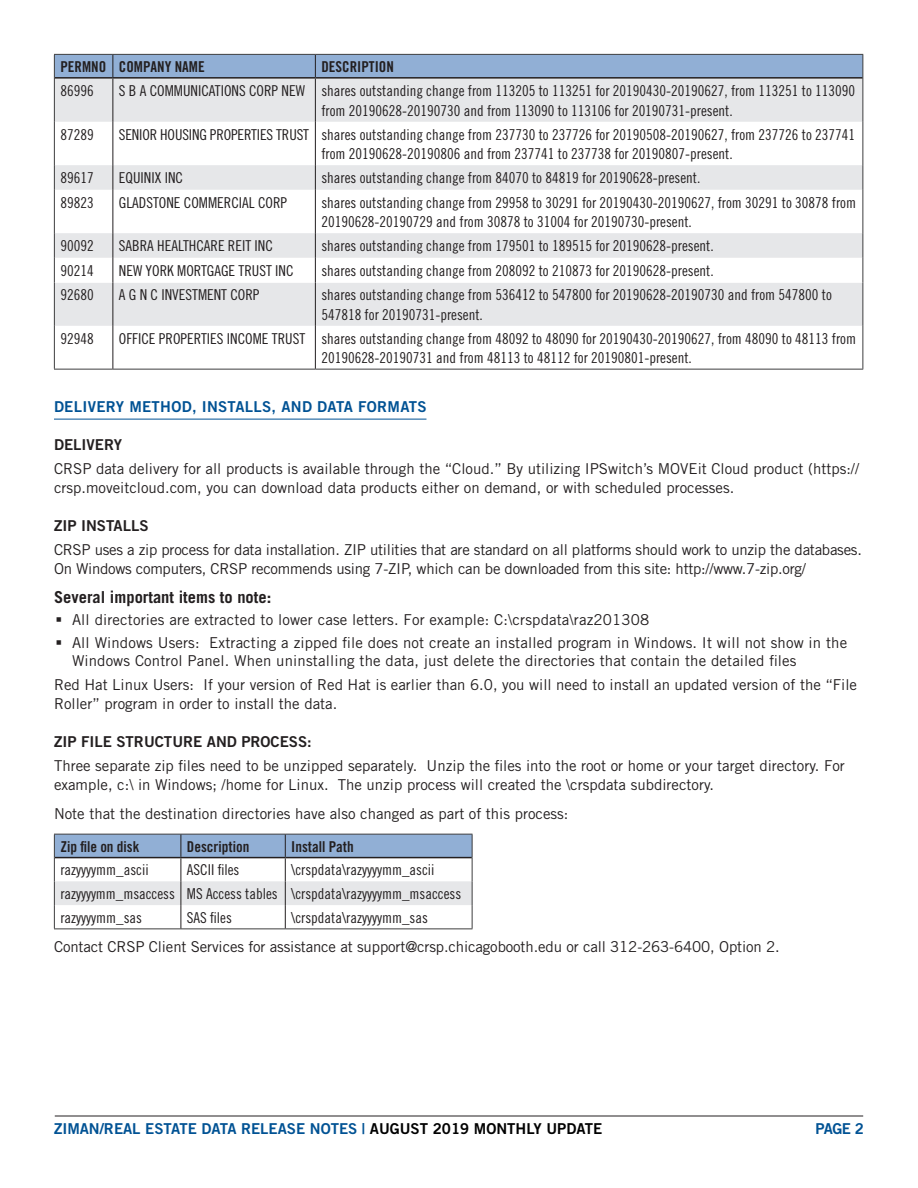
<style>
.page{position:relative;width:918px;height:1188px;background:#fff}
.page>*{position:absolute;margin:0;border:0;box-sizing:border-box;transform-origin:0 0}
.t1{font:700 16.5px "Trade Gothic";color:#231f20}
.Table_Content{font:15px/19.5px "Trade Gothic Cond Eighteen";color:#231f20}
.t2{font:15px/19.5px "Trade Gothic";color:#231f20}
.Table_Header{font:15px "Trade Gothic Bold Cond Twenty";color:#231f20}
.Heading_3{font:15px "Trade Gothic Bold Two";color:#231f20}
.Heading_2{font:15px "Trade Gothic Bold Two";color:#005294}
.Heading_2-2{font:15px "Trade Gothic Bold Two";letter-spacing:.02em;color:#005294}
.t3{font:15px "Trade Gothic Bold Two";color:#000}
.s1{color:#000}
</style>
<div class="page">
<hr style="left:55px;top:1116px;width:808px;height:1px;background:#231f20">
<hr style="left:54px;top:419px;width:372px;height:1px;background:#005294">
<div style="left:55px;top:79px;width:807px;height:43px;background:#e6e7e9"></div>
<svg style="left:55px;top:122px;width:807px;height:247px"></svg>
<hr style="left:54px;top:78px;width:1px;height:44px;background:#3e3e3f">
<hr style="left:862px;top:78px;width:1px;height:44px;background:#3e3e3f">
<hr style="left:54px;top:122px;width:1px;height:43px;background:#3e3e3f">
<hr style="left:862px;top:122px;width:1px;height:43px;background:#3e3e3f">
<svg style="left:54px;top:165px;width:1px;height:25px"></svg>
<svg style="left:862px;top:165px;width:1px;height:25px"></svg>
<hr style="left:54px;top:190px;width:1px;height:43px;background:#3e3e3f">
<hr style="left:862px;top:190px;width:1px;height:43px;background:#3e3e3f">
<svg style="left:54px;top:233px;width:1px;height:50px"></svg>
<svg style="left:862px;top:233px;width:1px;height:50px"></svg>
<hr style="left:54px;top:283px;width:1px;height:43px;background:#3e3e3f">
<hr style="left:862px;top:283px;width:1px;height:43px;background:#3e3e3f">
<hr style="left:54px;top:326px;width:1px;height:43px;background:#3e3e3f">
<hr style="left:862px;top:326px;width:1px;height:43px;background:#3e3e3f">
<hr style="left:54px;top:369px;width:59px;height:1px;background:#3e3e3f">
<hr style="left:113px;top:369px;width:202px;height:1px;background:#3e3e3f">
<hr style="left:315px;top:369px;width:548px;height:1px;background:#3e3e3f">
<div style="left:54px;top:54px;width:809px;height:24px;background:#91afd5"></div>
<hr style="left:112px;top:79px;width:1px;height:43px;background:#231f20">
<hr style="left:315px;top:79px;width:1px;height:43px;background:#231f20">
<hr style="left:112px;top:122px;width:1px;height:43px;background:#231f20">
<hr style="left:315px;top:122px;width:1px;height:43px;background:#231f20">
<svg style="left:112px;top:165px;width:1px;height:25px"></svg>
<svg style="left:315px;top:165px;width:1px;height:25px"></svg>
<hr style="left:112px;top:190px;width:1px;height:43px;background:#231f20">
<hr style="left:315px;top:190px;width:1px;height:43px;background:#231f20">
<svg style="left:112px;top:233px;width:1px;height:50px"></svg>
<svg style="left:315px;top:233px;width:1px;height:50px"></svg>
<hr style="left:112px;top:283px;width:1px;height:43px;background:#231f20">
<hr style="left:315px;top:283px;width:1px;height:43px;background:#231f20">
<hr style="left:112px;top:326px;width:1px;height:43px;background:#231f20">
<hr style="left:315px;top:326px;width:1px;height:43px;background:#231f20">
<hr style="left:55px;top:77px;width:58px;height:2px;background:#231f20">
<hr style="left:113px;top:77px;width:202px;height:2px;background:#231f20">
<hr style="left:315px;top:77px;width:547px;height:2px;background:#231f20">
<svg style="left:54px;top:834px;width:419px;height:95px"></svg>
<hr style="left:55px;top:857px;width:126px;height:1px;background:#231f20">
<hr style="left:181px;top:857px;width:104px;height:1px;background:#231f20">
<hr style="left:285px;top:857px;width:187px;height:1px;background:#231f20">
<p class="Table_Header" style="left:60px;top:57px;width:47px">PERMNO</p>
<p class="Table_Header" style="left:119px;top:57px;width:87px">COMPANY NAME</p>
<p class="Table_Header" style="left:321px;top:57px;width:74px">DESCRIPTION</p>
<p class="Table_Content" style="left:60px;top:81px;width:35px">86996</p>
<p class="Table_Content" style="left:119px;top:81px;width:188px">S B A COMMUNICATIONS CORP NEW</p>
<p class="Table_Content" style="left:321px;top:81px;width:535px">shares outstanding change from 113205 to 113251 for 20190430-20190627, from 113251 to 113090 from 20190628-20190730 and from 113090 to 113106 for 20190731-present.</p>
<p class="Table_Content" style="left:60px;top:124px;width:35px">87289</p>
<p class="Table_Content" style="left:119px;top:124px;width:192px">SENIOR HOUSING PROPERTIES TRUST</p>
<p class="Table_Content" style="left:321px;top:124px;width:535px">shares outstanding change from 237730 to 237726 for 20190508-20190627, from 237726 to 237741 from 20190628-20190806 and from 237741 to 237738 for 20190807-present.</p>
<p class="Table_Content" style="left:60px;top:168px;width:35px">89617</p>
<p class="Table_Content" style="left:119px;top:168px;width:66px">EQUINIX INC</p>
<p class="Table_Content" style="left:321px;top:168px;width:380px">shares outstanding change from 84070 to 84819 for 20190628-present.</p>
<p class="Table_Content" style="left:60px;top:192px;width:35px">89823</p>
<p class="Table_Content" style="left:119px;top:192px;width:170px">GLADSTONE COMMERCIAL CORP</p>
<p class="Table_Content" style="left:321px;top:192px;width:536px">shares outstanding change from 29958 to 30291 for 20190430-20190627, from 30291 to 30878 from<br>20190628-20190729 and from 30878 to 31004 for 20190730-present.</p>
<p class="Table_Content" style="left:60px;top:236px;width:35px">90092</p>
<p class="Table_Content" style="left:119px;top:236px;width:156px">SABRA HEALTHCARE REIT INC</p>
<p class="Table_Content" style="left:321px;top:236px;width:394px">shares outstanding change from 179501 to 189515 for 20190628-present.</p>
<p class="Table_Content" style="left:60px;top:260px;width:35px">90214</p>
<p class="Table_Content" style="left:119px;top:260px;width:176px">NEW YORK MORTGAGE TRUST INC</p>
<p class="Table_Content" style="left:321px;top:260px;width:394px">shares outstanding change from 208092 to 210873 for 20190628-present.</p>
<p class="Table_Content" style="left:60px;top:285px;width:35px">92680</p>
<p class="Table_Content" style="left:119px;top:285px;width:142px">A G N C INVESTMENT CORP</p>
<p class="Table_Content" style="left:321px;top:285px;width:512px">shares outstanding change from 536412 to 547800 for 20190628-20190730 and from 547800 to<br>547818 for 20190731-present.</p>
<p class="Table_Content" style="left:60px;top:328px;width:35px">92948</p>
<p class="Table_Content" style="left:119px;top:328px;width:188px">OFFICE PROPERTIES INCOME TRUST</p>
<p class="Table_Content" style="left:321px;top:328px;width:536px">shares outstanding change from 48092 to 48090 for 20190430-20190627, from 48090 to 48113 from<br>20190628-20190731 and from 48113 to 48112 for 20190801-present.</p>
<p class="Heading_2-2" style="left:54px;top:398px;width:374px">DELIVERY METHOD, INSTALLS, AND DATA FORMATS</p>
<p class="Heading_3" style="left:54px;top:435px;width:70px">DELIVERY</p>
<p class="t2" style="left:54px;top:458px;width:807px">CRSP data delivery for all products is available through the “Cloud.” By utilizing IPSwitch’s MOVEit Cloud product (https:// crsp.moveitcloud.com, you can download data products either on demand, or with scheduled processes.</p>
<p class="Heading_3" style="left:54px;top:516px;width:96px">ZIP INSTALLS</p>
<p class="t2" style="left:54px;top:539px;width:809px">CRSP uses a zip process for data installation. ZIP utilities that are standard on all platforms should work to unzip the databases.<br>On Windows computers, CRSP recommends using 7-ZIP, which can be downloaded from this site: http://www.7-zip.org/</p>
<p class="t1" style="left:54px;top:587px;width:219px">Several important items to note:</p>
<p class="t2" style="left:72px;top:610px;width:579px">All directories are extracted to lower case letters. For example: C:\crspdata\raz201308</p>
<p class="t2" style="left:72px;top:633px;width:777px;line-height:18px">All Windows Users: Extracting a zipped file does not create an installed program in Windows. It will not show in the<br>Windows Control Panel. When uninstalling the data, just delete the directories that contain the detailed files</p>
<p class="t2" style="left:54px;top:674px;width:805px">Red Hat Linux Users: If your version of Red Hat is earlier than 6.0, you will need to install an updated version of the “File<br>Roller” program in order to install the data.</p>
<p class="Heading_3" style="left:54px;top:732px;width:259px">ZIP FILE STRUCTURE AND PROCESS:</p>
<p class="t2" style="left:54px;top:755px;width:792px">Three separate zip files need to be unzipped separately. Unzip the files into the root or home or your target directory. For example, c:\ in Windows; /home for Linux. The unzip process will created the \crspdata subdirectory.</p>
<p class="t2" style="left:54px;top:803px;width:516px">Note that the destination directories have also changed as part of this process:</p>
<p class="Table_Header" style="left:60px;top:837px;width:81px">Zip file on disk</p>
<p class="Table_Header" style="left:187px;top:837px;width:64px">Description</p>
<p class="Table_Header" style="left:291px;top:837px;width:64px">Install Path</p>
<p class="Table_Content" style="left:60px;top:860px;width:90px">razyyyymm_ascii</p>
<p class="Table_Content" style="left:187px;top:860px;width:54px">ASCII files</p>
<p class="Table_Content" style="left:291px;top:860px;width:145px">\crspdata\razyyyymm_ascii</p>
<p class="Table_Content" style="left:60px;top:884px;width:116px">razyyyymm_msaccess</p>
<p class="Table_Content" style="left:187px;top:884px;width:92px">MS Access tables</p>
<p class="Table_Content" style="left:291px;top:884px;width:171px">\crspdata\razyyyymm_msaccess</p>
<p class="Table_Content" style="left:60px;top:908px;width:83px">razyyyymm_sas</p>
<p class="Table_Content" style="left:187px;top:908px;width:46px">SAS files</p>
<p class="Table_Content" style="left:291px;top:908px;width:138px">\crspdata\razyyyymm_sas</p>
<p class="t2" style="left:54px;top:936px;width:727px">Contact CRSP Client Services for assistance at support@crsp.chicagobooth.edu or call 312-263-6400, Option 2.</p>
<p class="Heading_2" style="left:54px;top:1119px;width:336px">ZIMAN/REAL ESTATE DATA RELEASE NOTES | <span class="s1">AUGUST</span></p>
<p class="t3" style="left:433px;top:1119px;width:64px">2019 MONTHLY</p>
<p class="t3" style="left:546px;top:1119px;width:57px">UPDATE</p>
<p class="Heading_2" style="left:816px;top:1119px;width:50px">PAGE 2</p>
</div>
